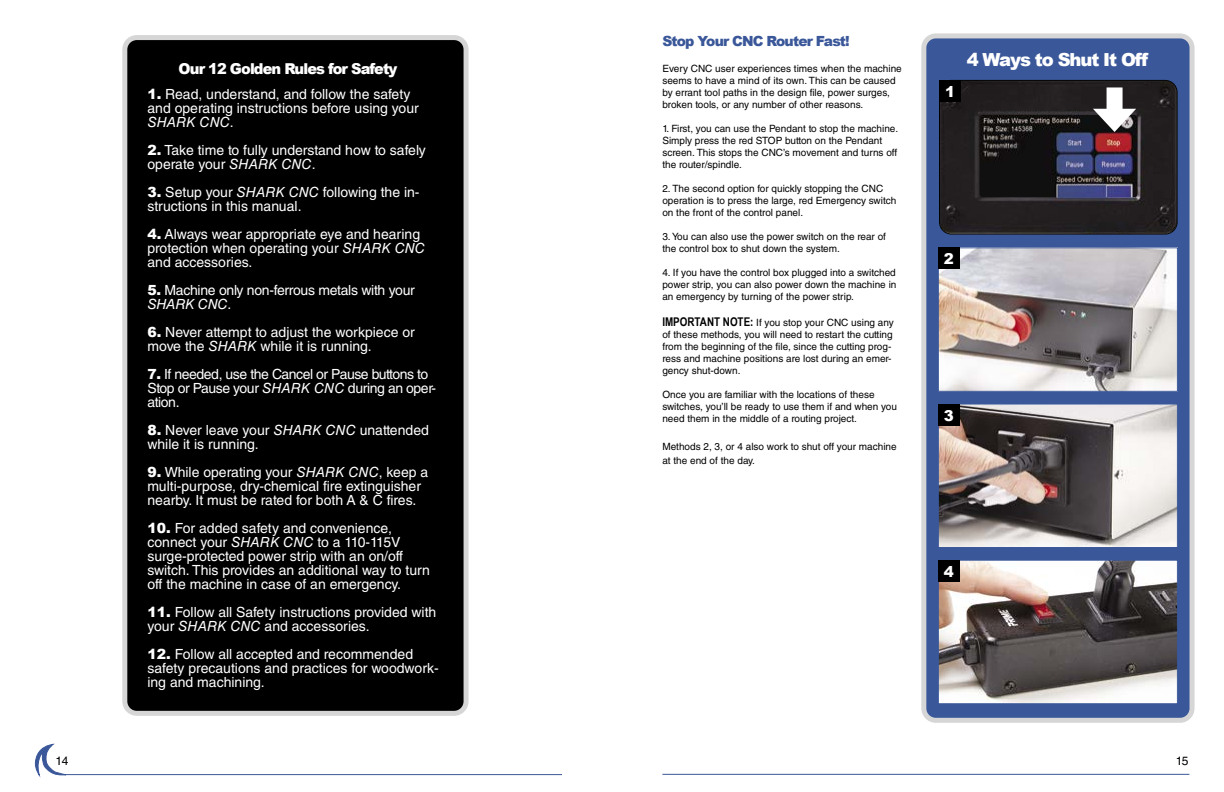
<style>
.page{position:relative;width:1224px;height:792px;background:#fff}
.page>*{position:absolute;margin:0;border:0;box-sizing:border-box;transform-origin:0 0}
.t1{font:900 18px "Arial";letter-spacing:-.06em;color:#fff}
.t2{font:900 15px "Arial";letter-spacing:-.06em;color:#fff}
.t3{font:14px/14px "Helvetica LT Std";color:#fff}
.t4{font:14px/14px "Helvetica LT Std";letter-spacing:-.03em;color:#fff}
.t5{font:14px/14px "Helvetica LT Std";letter-spacing:-.02em;color:#fff}
.t6{font:900 14px "Arial";letter-spacing:-.06em;color:#3a5799}
.t7{font:12px "Helvetica LT Std";color:#000}
.t8{font:10px/12px "Helvetica LT Std";color:#000}
.s1{font-family:"Arial";font-weight:900}
.s2{font-style:italic}
.s3{font-family:"Arial Narrow";font-weight:700;font-size:12px}
</style>
<div class="page">
<div style="left:125px;top:38px;width:341px;height:675px;background:#000;border-radius:12px"></div>
<div style="left:122px;top:35px;width:347px;height:681px;border:5px solid #d6d6d6;border-radius:12px"></div>
<div style="left:924px;top:36px;width:268px;height:684px;background:#3a5799;border-radius:12px"></div>
<div style="left:921px;top:33px;width:274px;height:690px;border:5px solid #d6d6d6;border-radius:12px"></div>
<img style="left:940px;top:250px;width:236px;height:140px">
<div style="left:938px;top:248px;width:240px;height:144px;border:1px solid #3a5799"></div>
<img style="left:940px;top:406px;width:236px;height:140px">
<div style="left:938px;top:404px;width:240px;height:144px;border:1px solid #3a5799"></div>
<img style="left:940px;top:562px;width:236px;height:140px">
<div style="left:938px;top:560px;width:240px;height:144px;border:1px solid #3a5799"></div>
<div style="left:938px;top:248px;width:22px;height:21px;background:#000"></div>
<div style="left:938px;top:404px;width:22px;height:21px;background:#000"></div>
<div style="left:938px;top:560px;width:22px;height:22px;background:#000"></div>
<img style="left:940px;top:80px;width:237px;height:154px">
<div style="left:939px;top:80px;width:238px;height:154px;border:1px solid #000;border-radius:12px"></div>
<div style="left:939px;top:80px;width:22px;height:22px;background:#000"></div>
<hr style="left:662px;top:774px;width:527px;height:1px;background:#3a5799">
<img style="left:980px;top:115px;width:158px;height:82px">
<div style="left:1107px;top:87px;width:16px;height:30px;background:#fff"></div>
<svg style="left:1093px;top:109px;width:43px;height:23px"></svg>
<hr style="left:64px;top:774px;width:498px;height:1px;background:#3a5799">
<svg style="left:35px;top:744px;width:32px;height:32px"></svg>
<h2 class="t2" style="left:179px;top:63px;width:220px">Our 12 Golden Rules for Safety</h2>
<h3 class="t3" style="left:147px;top:89px;width:273px"><span class="s1">1.</span> Read, understand, and follow the safety and operating instructions before using your<br><span class="s2">SHARK CNC</span>.</h3>
<h3 class="t3" style="left:147px;top:145px;width:280px"><span class="s1">2.</span> Take time to fully understand how to safely operate your <span class="s2">SHARK CNC</span>.</h3>
<h3 class="t3" style="left:147px;top:187px;width:274px"><span class="s1">3.</span> Setup your <span class="s2">SHARK CNC</span> following the in&shy;structions in this manual.</h3>
<h3 class="t3" style="left:147px;top:229px;width:279px"><span class="s1">4.</span> Always wear appropriate eye and hearing protection when operating your <span class="s2">SHARK CNC </span>and accessories.</h3>
<h3 class="t5" style="left:147px;top:285px;width:269px"><span class="s1">5.</span> Machine only non-ferrous metals with your<br><span class="s2">SHARK CNC</span>.</h3>
<h3 class="t3" style="left:147px;top:327px;width:269px"><span class="s1">6.</span> Never attempt to adjust the workpiece or move the <span class="s2">SHARK</span> while it is running.</h3>
<h3 class="t4" style="left:147px;top:369px;width:290px"><span class="s1">7.</span> If needed, use the Cancel or Pause buttons to<br>Stop or Pause your <span class="s2">SHARK CNC</span> during an oper&shy;ation.</h3>
<h3 class="t3" style="left:147px;top:425px;width:283px"><span class="s1">8.</span> Never leave your <span class="s2">SHARK CNC</span> unattended while it is running.</h3>
<h3 class="t3" style="left:147px;top:467px;width:282px"><span class="s1">9.</span> While operating your <span class="s2">SHARK CNC</span>, keep a multi-purpose, dry-chemical fire extinguisher nearby. It must be rated for both A &amp; C fires.</h3>
<h3 class="t3" style="left:147px;top:523px;width:284px"><span class="s1">10.</span> For added safety and convenience, connect your <span class="s2">SHARK CNC</span> to a 110-115V surge-protected power strip with an on/off switch. This provides an additional way to turn off the machine in case of an emergency.</h3>
<h3 class="t3" style="left:147px;top:607px;width:290px"><span class="s1">11.</span> Follow all Safety instructions provided with your <span class="s2">SHARK CNC</span> and accessories.</h3>
<h3 class="t3" style="left:147px;top:649px;width:293px"><span class="s1">12.</span> Follow all accepted and recommended safety precautions and practices for woodwork&shy;ing and machining.</h3>
<h3 class="t6" style="left:662px;top:36px;width:189px">Stop Your CNC Router Fast!</h3>
<p class="t8" style="left:662px;top:64px;width:241px">Every CNC user experiences times when the machine seems to have a mind of its own. This can be caused by errant tool paths in the design file, power surges, broken tools, or any number of other reasons.</p>
<p class="t8" style="left:662px;top:124px;width:237px">1. First, you can use the Pendant to stop the machine.<br>Simply press the red STOP button on the Pendant screen. This stops the CNC’s movement and turns off the router/spindle.</p>
<p class="t8" style="left:662px;top:184px;width:235px">2. The second option for quickly stopping the CNC operation is to press the large, red Emergency switch on the front of the control panel.</p>
<p class="t8" style="left:662px;top:232px;width:225px">3. You can also use the power switch on the rear of the control box to shut down the system.</p>
<p class="t8" style="left:662px;top:268px;width:236px;text-align:justify">4. If you have the control box plugged into a switched power strip, you can also power down the machine in an emergency by turning of the power strip.</p>
<p class="t8" style="left:662px;top:318px;width:233px"><span class="s3">IMPORTANT NOTE:</span> If you stop your CNC using any of these methods, you will need to restart the cutting from the beginning of the file, since the cutting prog&shy;ress and machine positions are lost during an emer&shy;gency shut-down.</p>
<p class="t8" style="left:662px;top:390px;width:236px">Once you are familiar with the locations of these switches, you’ll be ready to use them if and when you need them in the middle of a routing project.</p>
<p class="t8" style="left:662px;top:441px;width:236px;line-height:14px">Methods 2, 3, or 4 also work to shut off your machine at the end of the day.</p>
<h2 class="t2" style="left:945px;top:86px;width:12px">1</h2>
<h1 class="t1" style="left:967px;top:53px;width:183px">4 Ways to Shut It Off</h1>
<h2 class="t2" style="left:944px;top:253px;width:12px">2</h2>
<h2 class="t2" style="left:944px;top:410px;width:12px">3</h2>
<h2 class="t2" style="left:944px;top:566px;width:12px">4</h2>
<p class="t7" style="left:56px;top:756px;width:14px">14</p>
<p class="t7" style="left:1176px;top:756px;width:14px">15</p>
</div>
